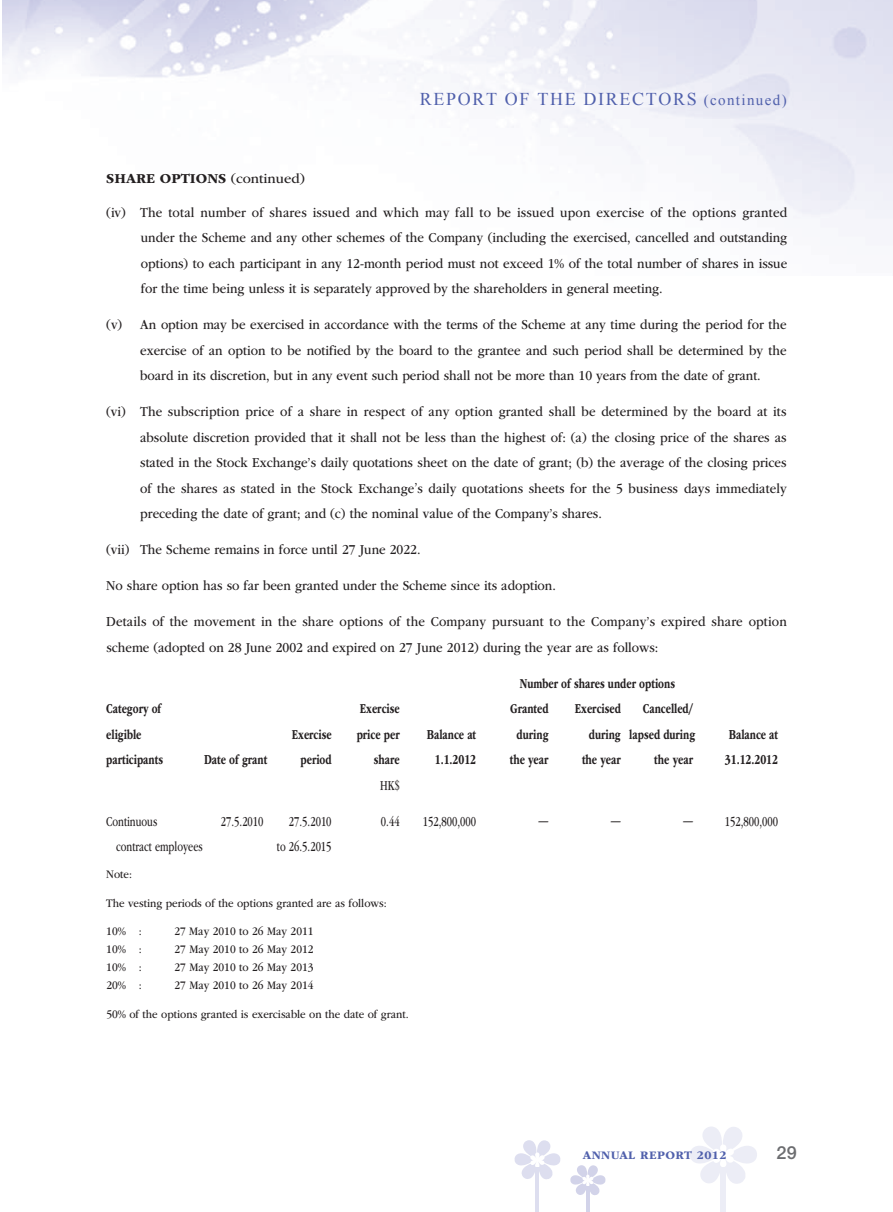
<style>
.page{position:relative;width:893px;height:1212px;background:#fff}
.page>*{position:absolute;margin:0;border:0;box-sizing:border-box;transform-origin:0 0}
.t1{font:18px "Times New Roman";letter-spacing:.09em;color:#5060ac}
.t2{font:500 18px "Helvetica Neue LT Std";color:#6c6d70}
.t3{font:14.25px/25.5px "ITC Garamond Std";color:#231f20;text-align:justify;scale:.9 1}
.t4{font:700 14.25px "ITC Garamond Std";color:#231f20;scale:.7 1}
.t5{font:14.25px "ITC Garamond Std";color:#231f20;scale:.7 1}
.t6{font:700 14.25px "ITC Garamond Std";color:#231f20}
.t7{font:12px "ITC Garamond Std";color:#231f20;scale:.9 1}
.t8{font:700 12px "ITC Garamond Std";letter-spacing:.03em;color:#5060ac}
.s1{font-size:15px}
.s2{font-weight:400}
.s3{font-family:"Times LT Std"}
</style>
<div class="page">
<img style="left:3px;top:0;width:890px;height:219px">
<hr style="left:535px;top:1168px;width:4px;height:44px;background:#dddeef">
<svg style="left:514px;top:1140px;width:47px;height:39px"></svg>
<div style="left:720px;top:1167px;width:6px;height:45px;background:#ecedf6"></div>
<svg style="left:690px;top:1127px;width:67px;height:57px"></svg>
<hr style="left:586px;top:1186px;width:3px;height:26px;background:#d2d3e9">
<svg style="left:570px;top:1165px;width:36px;height:30px"></svg>
<p class="t1" style="left:420px;top:87px;width:368px">REPORT OF THE DIRECTORS <span class="s1">(continued)</span></p>
<p class="t6" style="left:106px;top:170px;width:200px">SHARE OPTIONS <span class="s2">(continued)</span></p>
<p class="t3" style="left:141px;top:200px;width:720px;text-indent:-34px">(iv) The total number of shares issued and which may fall to be issued upon exercise of the options granted under the Scheme and any other schemes of the Company (including the exercised, cancelled and outstanding options) to each participant in any 12-month period must not exceed 1% of the total number of shares in issue for the time being unless it is separately approved by the shareholders in general meeting.</p>
<p class="t3" style="left:140px;top:312px;width:720px;text-indent:-34px">(v) An option may be exercised in accordance with the terms of the Scheme at any time during the period for the exercise of an option to be notified by the board to the grantee and such period shall be determined by the board in its discretion, but in any event such period shall not be more than 10 years from the date of grant.</p>
<p class="t3" style="left:140px;top:399px;width:720px;text-indent:-34px">(vi) The subscription price of a share in respect of any option granted shall be determined by the board at its absolute discretion provided that it shall not be less than the highest of: (a) the closing price of the shares as stated in the Stock Exchange’s daily quotations sheet on the date of grant; (b) the average of the closing prices of the shares as stated in the Stock Exchange’s daily quotations sheets for the 5 business days immediately preceding the date of grant; and (c) the nominal value of the Company’s shares.</p>
<p class="t3" style="left:106px;top:537px;width:351px">(vii) The Scheme remains in force until 27 June 2022.</p>
<p class="t3" style="left:106px;top:573px;width:501px">No share option has so far been granted under the Scheme since its adoption.</p>
<p class="t3" style="left:106px;top:609px;width:758px">Details of the movement in the share options of the Company pursuant to the Company’s expired share option scheme (adopted on 28 June 2002 and expired on 27 June 2012) during the year are as follows:</p>
<p class="t4" style="left:520px;top:675px;width:223px">Number of shares under options</p>
<p class="t4" style="left:106px;top:701px;width:80px">Category of</p>
<p class="t4" style="left:360px;top:701px;width:58px">Exercise</p>
<p class="t4" style="left:510px;top:701px;width:56px">Granted</p>
<p class="t4" style="left:575px;top:701px;width:67px">Exercised</p>
<p class="t4" style="left:643px;top:701px;width:73px">Cancelled/</p>
<p class="t4" style="left:106px;top:726px;width:52px">eligible</p>
<p class="t4" style="left:292px;top:726px;width:58px">Exercise</p>
<p class="t4" style="left:357px;top:726px;width:63px">price per</p>
<p class="t4" style="left:427px;top:726px;width:72px">Balance at</p>
<p class="t4" style="left:517px;top:726px;width:47px">during</p>
<p class="t4" style="left:589px;top:726px;width:154px">during lapsed during</p>
<p class="t4" style="left:729px;top:726px;width:72px">Balance at</p>
<p class="t4" style="left:106px;top:752px;width:83px">participants</p>
<p class="t4" style="left:204px;top:752px;width:92px">Date of grant</p>
<p class="t4" style="left:300px;top:752px;width:46px">period</p>
<p class="t4" style="left:374px;top:752px;width:39px">share</p>
<p class="t4" style="left:435px;top:752px;width:61px">1.1.2012</p>
<p class="t4" style="left:510px;top:752px;width:57px">the year</p>
<p class="t4" style="left:582px;top:752px;width:57px">the year</p>
<p class="t4" style="left:654px;top:752px;width:57px">the year</p>
<p class="t4" style="left:725px;top:752px;width:78px">31.12.2012</p>
<p class="t5" style="left:380px;top:778px;width:29px">HK<span class="s3">$</span></p>
<p class="t5" style="left:106px;top:814px;width:74px">Continuous</p>
<p class="t5" style="left:221px;top:814px;width:62px">27.5.2010</p>
<p class="t5" style="left:289px;top:814px;width:62px">27.5.2010</p>
<p class="t5" style="left:381px;top:814px;width:28px">0.44</p>
<p class="t5" style="left:423px;top:814px;width:78px">152,800,000</p>
<p class="t5" style="left:538px;top:813px;width:16px">—</p>
<p class="t5" style="left:611px;top:813px;width:16px">—</p>
<p class="t5" style="left:683px;top:814px;width:137px">— 152,800,000</p>
<p class="t5" style="left:116px;top:839px;width:125px">contract employees</p>
<p class="t5" style="left:277px;top:839px;width:80px">to 26.5.2015</p>
<p class="t7" style="left:106px;top:868px;width:30px">Note:</p>
<p class="t7" style="left:106px;top:896px;width:313px">The vesting periods of the options granted are as follows:</p>
<p class="t7" style="left:106px;top:925px;width:41px">10% :</p>
<p class="t7" style="left:174px;top:925px;width:156px">27 May 2010 to 26 May 2011</p>
<p class="t7" style="left:106px;top:943px;width:41px">10% :</p>
<p class="t7" style="left:174px;top:943px;width:156px">27 May 2010 to 26 May 2012</p>
<p class="t7" style="left:106px;top:961px;width:41px">10% :</p>
<p class="t7" style="left:174px;top:961px;width:156px">27 May 2010 to 26 May 2013</p>
<p class="t7" style="left:106px;top:979px;width:41px">20% :</p>
<p class="t7" style="left:174px;top:979px;width:156px">27 May 2010 to 26 May 2014</p>
<p class="t7" style="left:106px;top:1007px;width:337px">50% of the options granted is exercisable on the date of grant.</p>
<p class="t8" style="left:583px;top:1148px;width:145px">ANNUAL REPORT 2012</p>
<p class="t2" style="left:776px;top:1142px;width:22px">29</p>
</div>
